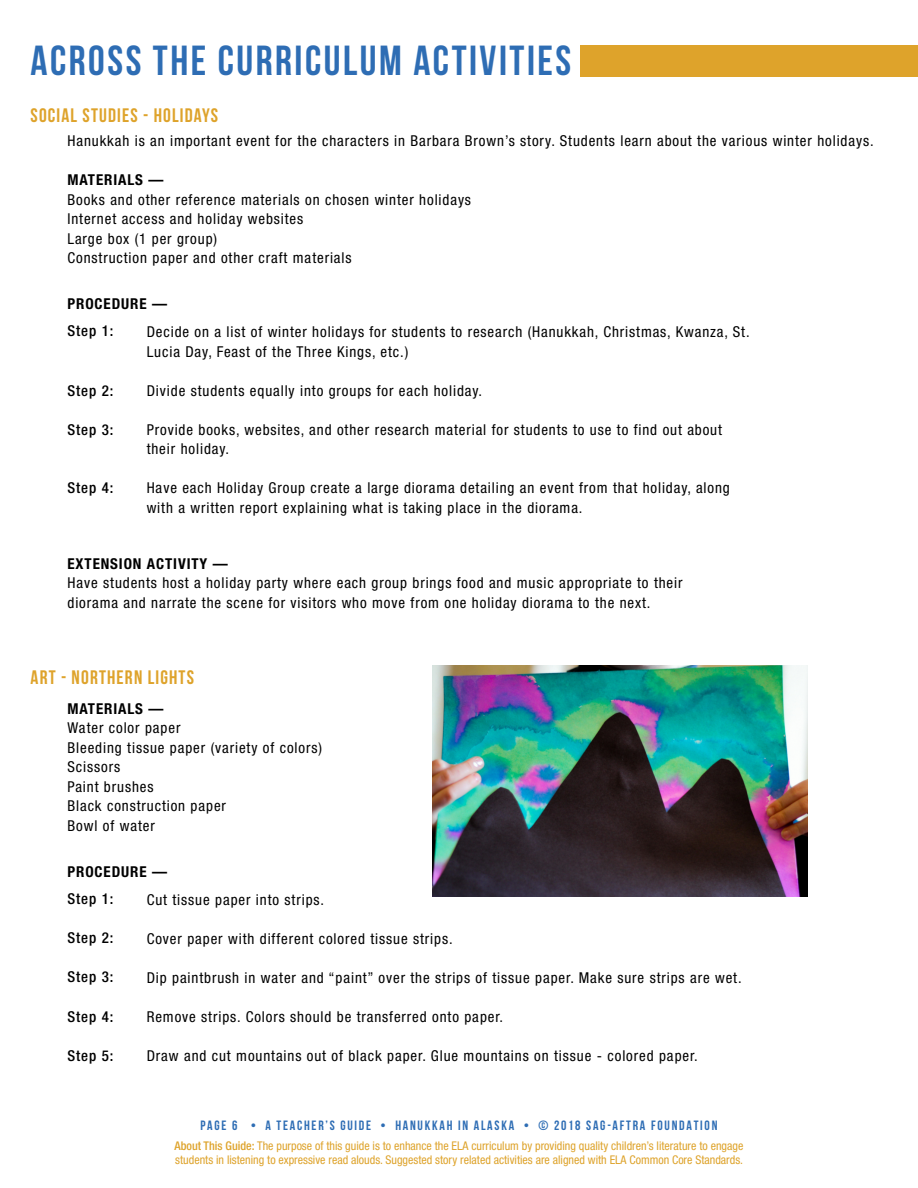
<style>
.page{position:relative;width:918px;height:1188px;background:#fff}
.page>*{position:absolute;margin:0;border:0;box-sizing:border-box;transform-origin:0 0}
.t1{font:700 42px "Bebas Neue";letter-spacing:.06em;color:#2e6db4}
.t2{font:700 19.5px "Bebas Neue";letter-spacing:.06em;color:#dea32b}
.t3{font:condensed 15px/19.5px "Helvetica Neue LT Std";letter-spacing:.06em;color:#000}
.t4{font:700 condensed 15px "Helvetica Neue LT Std";letter-spacing:.06em;color:#000}
.t5{font:500 condensed 15px "Helvetica Neue LT Std";letter-spacing:.06em;color:#000}
.t6{font:700 13.5px "Bebas Neue";letter-spacing:.13em;color:#2e6db4}
.t7{font:condensed 12px/14.4px "Helvetica Neue LT Std";color:#dea32b}
.s1{font-weight:500}
</style>
<div class="page">
<div style="left:580px;top:45px;width:338px;height:31px;background:#dea32b"></div>
<img style="left:433px;top:665px;width:374px;height:231px">
<h1 class="t1" style="left:31px;top:37px;width:542px">ACROSS THE CURRICULUM ACTIVITIES</h1>
<h2 class="t2" style="left:31px;top:105px;width:189px">SOCIAL STUDIES - HOLIDAYS</h2>
<p class="t3" style="left:68px;top:131px;width:808px">Hanukkah is an important event for the characters in Barbara Brown’s story. Students learn about the various winter holidays.</p>
<p class="t4" style="left:68px;top:171px;width:97px">MATERIALS —</p>
<p class="t3" style="left:68px;top:190px;width:405px">Books and other reference materials on chosen winter holidays Internet access and holiday websites<br>Large box (1 per group)<br>Construction paper and other craft materials</p>
<p class="t4" style="left:68px;top:294px;width:101px">PROCEDURE —</p>
<p class="t5" style="left:68px;top:322px;width:47px">Step 1:</p>
<p class="t3" style="left:147px;top:322px;width:605px">Decide on a list of winter holidays for students to research (Hanukkah, Christmas, Kwanza, St.<br>Lucia Day, Feast of the Three Kings, etc.)</p>
<p class="t3" style="left:147px;top:380px;width:337px">Divide students equally into groups for each holiday.</p>
<p class="t3" style="left:147px;top:419px;width:577px">Provide books, websites, and other research material for students to use to find out about their holiday.</p>
<p class="t3" style="left:147px;top:478px;width:585px">Have each Holiday Group create a large diorama detailing an event from that holiday, along with a written report explaining what is taking place in the diorama.</p>
<p class="t5" style="left:68px;top:382px;width:47px">Step 2:</p>
<p class="t5" style="left:68px;top:421px;width:47px">Step 3:</p>
<p class="t5" style="left:68px;top:479px;width:47px">Step 4:</p>
<p class="t4" style="left:68px;top:554px;width:162px">EXTENSION ACTIVITY —</p>
<p class="t3" style="left:68px;top:573px;width:617px">Have students host a holiday party where each group brings food and music appropriate to their diorama and narrate the scene for visitors who move from one holiday diorama to the next.</p>
<h2 class="t2" style="left:31px;top:666px;width:165px">ART - NORTHERN LIGHTS</h2>
<p class="t4" style="left:68px;top:699px;width:97px">MATERIALS —</p>
<p class="t3" style="left:68px;top:718px;width:256px">Water color paper<br>Bleeding tissue paper (variety of colors)<br>Scissors<br>Paint brushes<br>Black construction paper<br>Bowl of water</p>
<p class="t4" style="left:68px;top:862px;width:101px">PROCEDURE —</p>
<p class="t5" style="left:68px;top:889px;width:47px">Step 1:</p>
<p class="t5" style="left:68px;top:928px;width:47px">Step 2:</p>
<p class="t5" style="left:68px;top:967px;width:47px">Step 3:</p>
<p class="t5" style="left:68px;top:1008px;width:47px">Step 4:</p>
<p class="t5" style="left:68px;top:1047px;width:47px">Step 5:</p>
<p class="t3" style="left:147px;top:890px;width:179px">Cut tissue paper into strips.</p>
<p class="t3" style="left:147px;top:929px;width:307px">Cover paper with different colored tissue strips.</p>
<p class="t3" style="left:147px;top:968px;width:596px">Dip paintbrush in water and “paint” over the strips of tissue paper. Make sure strips are wet.</p>
<p class="t3" style="left:147px;top:1007px;width:358px">Remove strips. Colors should be transferred onto paper.</p>
<p class="t3" style="left:147px;top:1046px;width:553px">Draw and cut mountains out of black paper. Glue mountains on tissue - colored paper.</p>
<p class="t6" style="left:201px;top:1118px;width:518px">PAGE 6 • A TEACHER’S GUIDE • HANUKKAH IN ALASKA • © 2018 SAG-AFTRA FOUNDATION</p>
<p class="t7" style="left:175px;top:1138px;width:570px"><span class="s1">About This Guide:</span> The purpose of this guide is to enhance the ELA curriculum by providing quality children’s literature to engage students in listening to expressive read alouds. Suggested story related activities are aligned with ELA Common Core Standards.</p>
</div>
